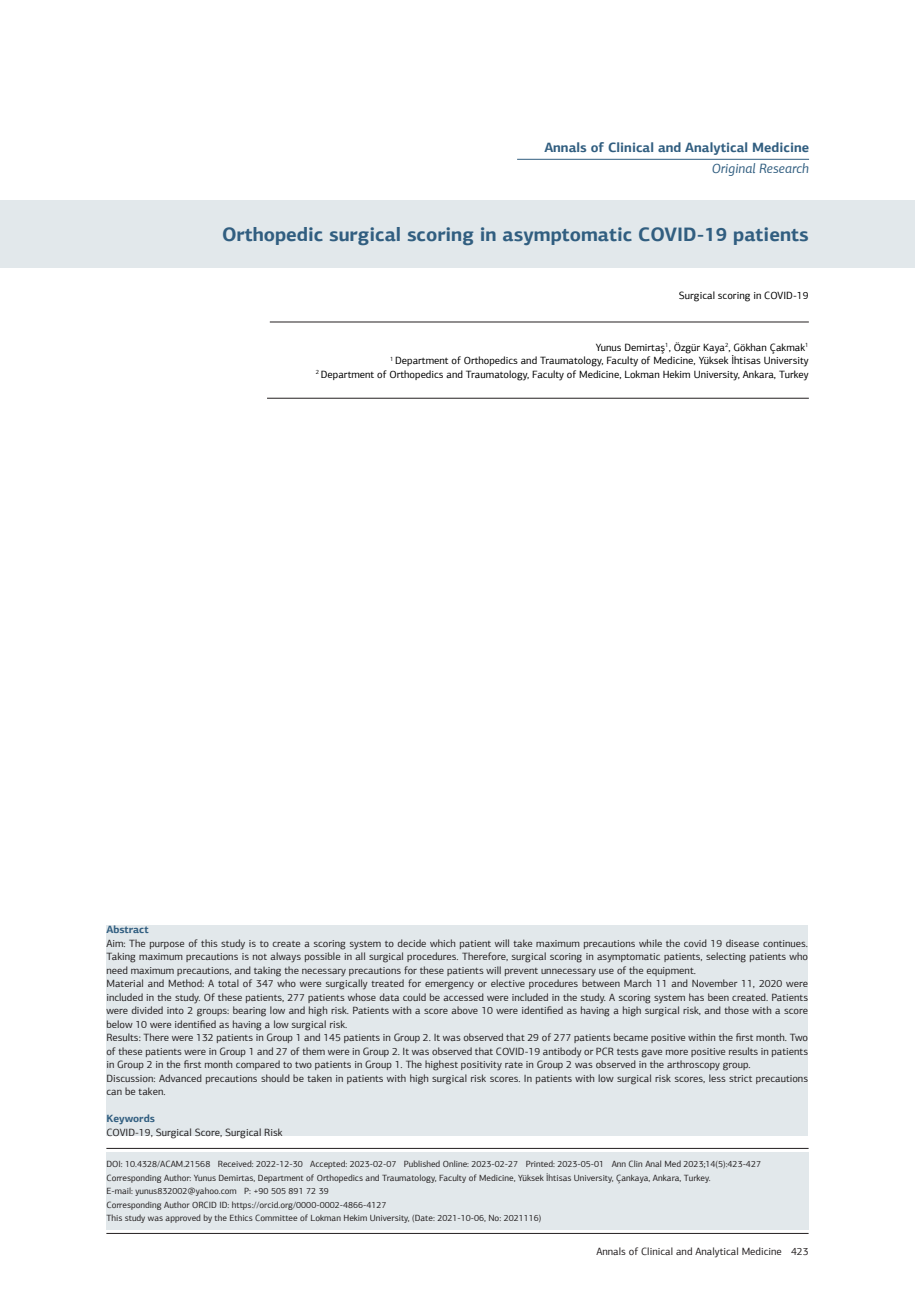
<style>
.page{position:relative;width:915px;height:1306px;background:#fff}
.page>*{position:absolute;margin:0;border:0;box-sizing:border-box;transform-origin:0 0}
.t1{font:700 19.5px "PF Agora Sans Pro";color:#315e80}
.t2{font:700 13.5px "PF Agora Sans Pro";color:#315e80}
.t3{font:italic 13.5px "PF Agora Sans Pro";color:#315e80}
.t4{font:10.5px/13.5px "PF Agora Sans Pro";color:#231f20;text-align:justify}
.t5{font:10.5px "PF Agora Sans Pro";color:#000}
.t6{font:700 10.5px "PF Agora Sans Pro";color:#315e80}
.t7{font:9px "PF Agora Sans Pro";color:#231f20}
</style>
<div class="page">
<hr style="left:106px;top:1233px;width:702px;height:1px;background:#231f20">
<div style="left:0;top:200px;width:914px;height:68px;background:#e2e8eb"></div>
<hr style="left:106px;top:1148px;width:702px;height:1px;background:#231f20">
<hr style="left:270px;top:322px;width:538px;height:1px;background:#231f20">
<hr style="left:267px;top:398px;width:541px;height:1px;background:#231f20">
<hr style="left:517px;top:159px;width:291px;height:1px;background:#315e80">
<div style="left:106px;top:1151px;width:702px;height:78px;background:#e2e8eb"></div>
<div style="left:106px;top:925px;width:701px;height:210px;background:#e2e8eb"></div>
<p class="t2" style="left:544px;top:139px;width:266px">Annals of Clinical and Analytical Medicine</p>
<p class="t3" style="left:711px;top:160px;width:99px">Original Research</p>
<p class="t1" style="left:222px;top:222px;width:587px">Orthopedic surgical scoring in asymptomatic COVID-19 patients</p>
<p class="t5" style="left:678px;top:289px;width:131px">Surgical scoring in COVID-19</p>
<p class="t5" style="left:595px;top:341px;width:214px">Yunus Demirtaş<sup>1</sup>, Özgür Kaya<sup>2</sup>, Gökhan Çakmak<sup>1</sup></p>
<p class="t5" style="left:390px;top:354px;width:420px"><sup>1</sup> Department of Orthopedics and Traumatology, Faculty of Medicine, Yüksek İhtisas University</p>
<p class="t5" style="left:316px;top:368px;width:494px"><sup>2</sup> Department of Orthopedics and Traumatology, Faculty of Medicine, Lokman Hekim University, Ankara, Turkey</p>
<p class="t6" style="left:106px;top:923px;width:44px">Abstract</p>
<p class="t4" style="left:106px;top:936px;width:703px">Aim: The purpose of this study is to create a scoring system to decide which patient will take maximum precautions while the covid 19 disease continues.<br>Taking maximum precautions is not always possible in all surgical procedures. Therefore, surgical scoring in asymptomatic patients, selecting patients who need maximum precautions, and taking the necessary precautions for these patients will prevent unnecessary use of the equipment.</p>
<p class="t4" style="left:106px;top:976px;width:703px">Material and Method: A total of 347 who were surgically treated for emergency or elective procedures between March 11 and November 11, 2020 were included in the study. Of these patients, 277 patients whose data could be accessed were included in the study. A scoring system has been created. Patients were divided into 2 groups: bearing low and high risk. Patients with a score above 10 were identified as having a high surgical risk, and those with a score below 10 were identified as having a low surgical risk.</p>
<p class="t4" style="left:106px;top:1030px;width:703px">Results: There were 132 patients in Group 1 and 145 patients in Group 2. It was observed that 29 of 277 patients became positive within the first month. Two of these patients were in Group 1 and 27 of them were in Group 2. It was observed that COVID-19 antibody or PCR tests gave more positive results in patients in Group 2 in the first month compared to two patients in Group 1. The highest positivity rate in Group 2 was observed in the arthroscopy group.</p>
<p class="t4" style="left:106px;top:1071px;width:703px">Discussion: Advanced precautions should be taken in patients with high surgical risk scores. In patients with low surgical risk scores, less strict precautions can be taken.</p>
<p class="t6" style="left:106px;top:1112px;width:50px">Keywords</p>
<p class="t4" style="left:106px;top:1125px;width:178px">COVID-19, Surgical Score, Surgical Risk</p>
<p class="t7" style="left:106px;top:1158px;width:656px">DOI: 10.4328/ACAM.21568 Received: 2022-12-30 Accepted: 2023-02-07 Published Online: 2023-02-27 Printed: 2023-05-01 Ann Clin Anal Med 2023;14(5):423-427</p>
<p class="t7" style="left:106px;top:1172px;width:605px">Corresponding Author: Yunus Demirtas, Department of Orthopedics and Traumatology, Faculty of Medicine, Yüksek İhtisas University, Çankaya, Ankara, Turkey.</p>
<p class="t7" style="left:106px;top:1185px;width:224px">E-mail: yunus832002@yahoo.com P: +90 505 891 72 39</p>
<p class="t7" style="left:106px;top:1199px;width:281px">Corresponding Author ORCID ID: https://orcid.org/0000-0002-4866-4127</p>
<p class="t7" style="left:106px;top:1212px;width:436px">This study was approved by the Ethics Committee of Lokman Hekim University, (Date: 2021-10-06, No: 2021116)</p>
<p class="t4" style="left:596px;top:1244px;width:213px">Annals of Clinical and Analytical Medicine 423</p>
</div>
